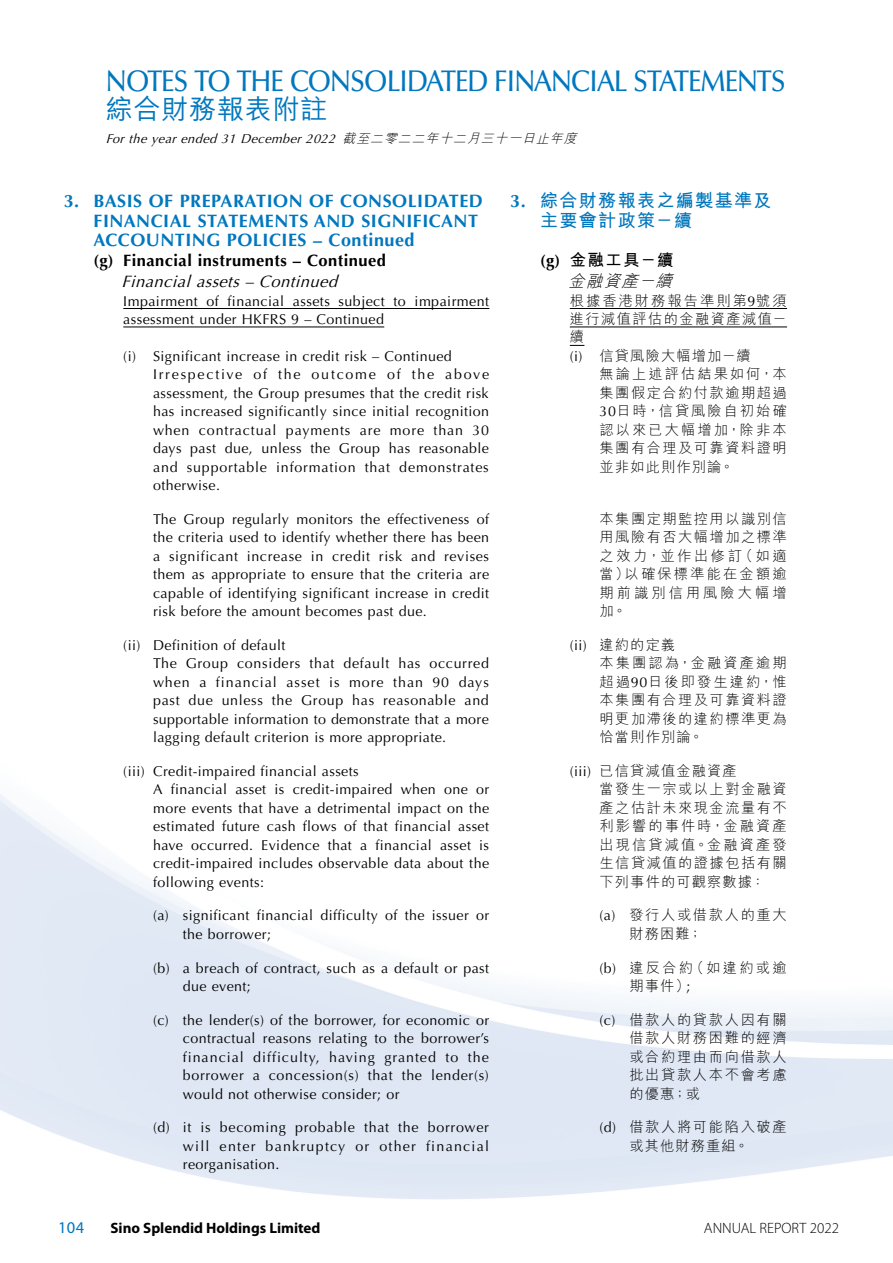
<style>
.page{position:relative;width:893px;height:1263px;background:#fff}
.page>*{position:absolute;margin:0;border:0;box-sizing:border-box;transform-origin:0 0}
.t1{font:500 30px "Optima LT Std";letter-spacing:-.045em;color:#0077be;scale:.9 1}
.t2{font:500 27px "M Hei HK";letter-spacing:.03em;color:#0077be}
.t3{font:700 18px/19.2px "Optima LT Std";letter-spacing:.03em;color:#0077be}
.t4{font:700 18px/19.2px "M Hei HK";letter-spacing:.08em;color:#0077be}
.t5{font:700 16.5px "Optima LT Std";letter-spacing:.03em;color:#000}
.t6{font:italic 16.5px "Optima LT Std";color:#000}
.t7{font:700 16.5px/20.5px "M Hei HK";color:#000;text-align:right}
.t8{font:16.5px "Myriad Pro";color:#0077be}
.t9{font:700 15px "Myriad Pro";color:#000}
.t10{font:300 15px "Myriad Pro";color:#000}
.t11{font:14.25px/18.5px "Optima LT Std";letter-spacing:.03em;color:#000}
.t12{font:300 14.25px/18.5px "M Hei HK";letter-spacing:.105em;color:#000}
.t13{font:300 14.25px/18.5px "M Hei HK";letter-spacing:.16em;color:#000}
.t14{font:italic 12.75px "Optima LT Std";color:#000}
.s1{font-family:"M Hei HK";font-weight:300}
.s2{font-family:"Optima LT Std"}
.s3{font-weight:300;font-style:italic}
.s4{font-family:"Optima LT Std";font-weight:400}
</style>
<div class="page">
<hr style="left:570px;top:308px;width:217px;height:1px;background:#000">
<hr style="left:570px;top:327px;width:217px;height:1px;background:#000">
<svg style="left:570px;top:345px;width:14px;height:1px"></svg>
<hr style="left:123px;top:308px;width:366px;height:1px;background:#000">
<hr style="left:123px;top:327px;width:261px;height:1px;background:#000">
<h1 class="t1" style="left:106px;top:64px;width:757px">NOTES TO THE CONSOLIDATED FINANCIAL STATEMENTS</h1>
<h2 class="t2" style="left:106px;top:89px;width:223px">綜合財務報表附註</h2>
<p class="t14" style="left:106px;top:132px;width:475px">Forthe yearended 31 December2022 <span class="s1">截至二零二二年十二月三十一日止年度</span></p>
<p class="t3" style="left:94px;top:192px;width:391px;text-indent:-30px">3. BASIS OF PREPARATION OF CONSOLIDATED<br>FINANCIAL STATEMENTS AND SIGNIFICANT<br>ACCOUNTING POLICIES – Continued</p>
<p class="t5" style="left:94px;top:251px;width:294px">(g) Financial instruments – Continued</p>
<p class="t6" style="left:122px;top:272px;width:222px">Financialassets–Continued</p>
<p class="t11" style="left:123px;top:292px;width:367px">Impairment of financial assets subject to impairment assessment under HKFRS 9 – Continued</p>
<p class="t11" style="left:153px;top:347px;width:338px;text-indent:-30px">(i) Significant increase in credit risk – Continued Irrespective of the outcome of the above assessment, the Group presumes that the credit risk has increased significantly since initial recognition when contractual payments are more than 30 days past due, unless the Group has reasonable and supportable information that demonstrates otherwise.</p>
<p class="t11" style="left:153px;top:510px;width:338px;text-align:justify">The Group regularly monitors the effectiveness of the criteria used to identify whether there has been a significant increase in credit risk and revises them as appropriate to ensure that the criteria are capable of identifying significant increase in credit risk before the amount becomes past due.</p>
<p class="t11" style="left:153px;top:636px;width:337px;text-indent:-30px">(ii) Definition of default<br>The Group considers that default has occurred when a financial asset is more than 90 days past due unless the Group has reasonable and supportable information to demonstrate that a more lagging default criterion is more appropriate.</p>
<p class="t11" style="left:153px;top:762px;width:338px;text-indent:-30px">(iii) Credit-impaired financial assets<br>A financial asset is credit-impaired when one or more events that have a detrimental impact on the estimated future cash flows of that financial asset have occurred. Evidence that a financial asset is credit-impaired includes observable data about the following events:</p>
<p class="t11" style="left:183px;top:906px;width:308px;text-indent:-30px">(a) significant financial difficulty of the issuer or the borrower;</p>
<p class="t11" style="left:183px;top:959px;width:308px;text-indent:-30px">(b) a breach of contract, such as a default or past due event;</p>
<p class="t11" style="left:183px;top:1011px;width:308px;text-align:justify;text-indent:-30px">(c) the lender(s) of the borrower, for economic or contractual reasons relating to the borrower’s financial difficulty, having granted to the borrower a concession(s) that the lender(s) would not otherwise consider; or</p>
<p class="t11" style="left:183px;top:1118px;width:308px;text-align:justify;text-indent:-30px">(d) it is becoming probable that the borrower will enter bankruptcy or other financial reorganisation.</p>
<p class="t4" style="left:540px;top:190px;width:233px;text-indent:-30px"><span class="s2">3.</span> 綜合財務報表之編製基準及主要會計政策－續</p>
<p class="t7" style="left:540px;top:249px;width:138px"><span class="s2">(g)</span> 金融工具－續<span class="s3">金融資產－續</span></p>
<p class="t12" style="left:570px;top:291px;width:218px">根據香港財務報告準則第<span class="s4">9</span>號須進行減值評估的金融資產減值－續<br><span class="s4">(i)</span> 信貸風險大幅增加－續</p>
<p class="t12" style="left:600px;top:365px;width:189px;text-align:justify">無論上述評估結果如何，本集團假定合約付款逾期超過<span class="s4">30</span>日時，信貸風險自初始確認以來已大幅增加，除非本集團有合理及可靠資料證明並非如此則作別論。</p>
<p class="t12" style="left:600px;top:509px;width:189px;text-align:justify">本集團定期監控用以識別信用風險有否大幅增加之標準之效力，並作出修訂（如適當）以確保標準能在金額逾期前識別信用風險大幅增加。</p>
<p class="t12" style="left:600px;top:635px;width:189px;text-indent:-30px"><span class="s4">(ii)</span> 違約的定義<br>本集團認為，金融資產逾期超過<span class="s4">90</span>日後即發生違約，惟本集團有合理及可靠資料證明更加滯後的違約標準更為恰當則作別論。</p>
<p class="t12" style="left:600px;top:761px;width:189px;text-indent:-30px"><span class="s4">(iii)</span> 已信貸減值金融資產<br>當發生一宗或以上對金融資產之估計未來現金流量有不利影響的事件時，金融資產出現信貸減值。金融資產發生信貸減值的證據包括有關下列事件的可觀察數據：</p>
<p class="t12" style="left:629px;top:906px;width:159px;text-indent:-30px"><span class="s4">(a)</span> 發行人或借款人的重大財務困難；</p>
<p class="t13" style="left:629px;top:958px;width:159px;text-indent:-30px"><span class="s4">(b)</span> 違反合約（如違約或逾期事件）<span class="s4">;</span></p>
<p class="t12" style="left:629px;top:1010px;width:159px;text-align:justify;text-indent:-30px"><span class="s4">(c)</span> 借款人的貸款人因有關借款人財務困難的經濟或合約理由而向借款人批出貸款人本不會考慮的優惠；或</p>
<p class="t12" style="left:600px;top:1118px;width:189px;text-align:center"><span class="s4">(d)</span> 借款人將可能陷入破產或其他財務重組。</p>
<p class="t8" style="left:58px;top:1217px;width:28px">104</p>
<p class="t9" style="left:111px;top:1218px;width:211px">Sino Splendid Holdings Limited</p>
<p class="t10" style="left:704px;top:1219px;width:137px">ANNUAL REPORT 2022</p>
</div>
